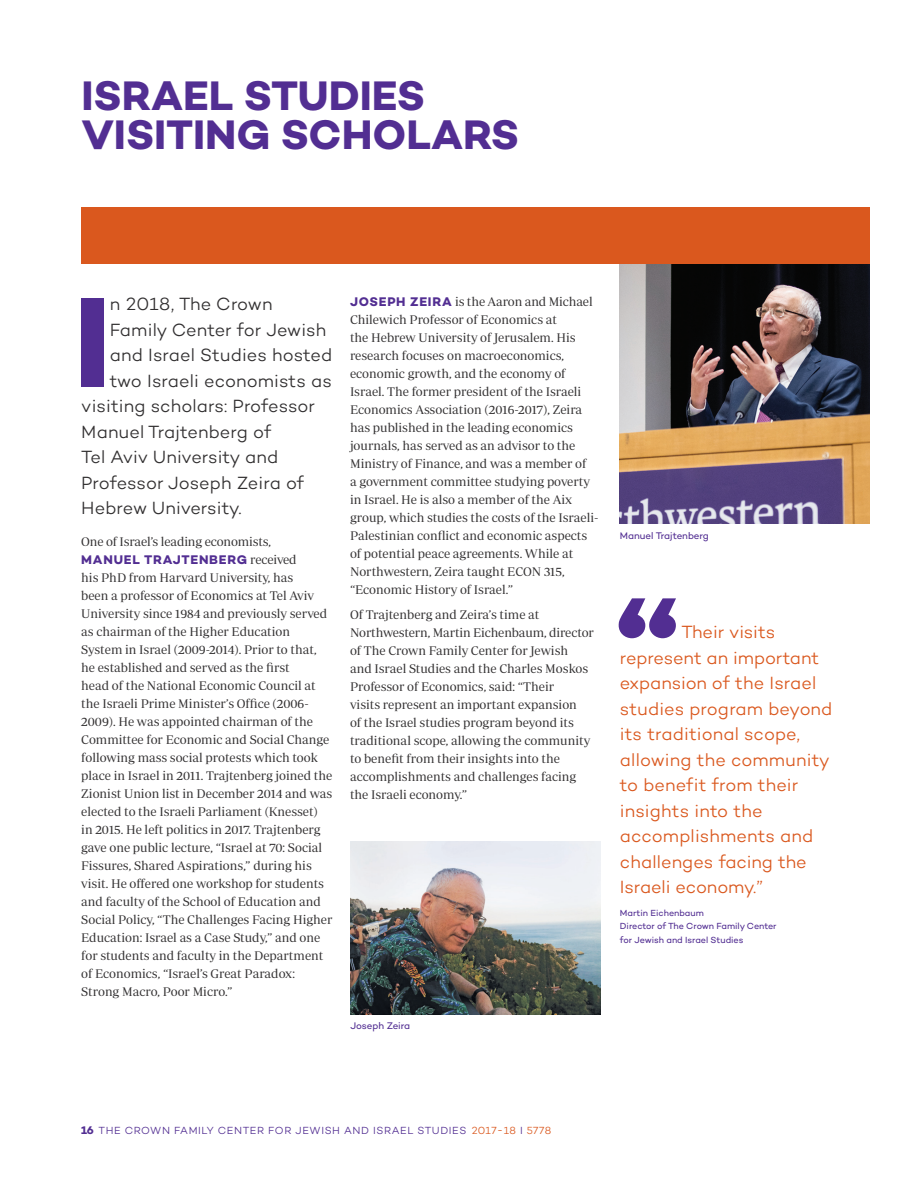
<style>
.page{position:relative;width:918px;height:1188px;background:#fff}
.page>*{position:absolute;margin:0;border:0;box-sizing:border-box;transform-origin:0 0}
.t1{font:700 148.2px "Campton";color:#522e92}
.t2{font:700 130.5px "Campton";color:#522e92}
.t3{font:700 42px/39px "Campton";color:#522e92}
.t4{font:300 18px/25.5px "Campton";color:#da581e}
.t5{font:300 18px "Campton";color:#312f30}
.t6{font:12.75px/18px "Periodico Display Lg";color:#312f30}
.t7{font:300 10.5px "Campton";letter-spacing:.06em;color:#522e92}
.t8{font:9.75px "Campton";letter-spacing:-.01em;color:#522e92}
.t9{font:9px/13.5px "Campton";letter-spacing:-.005em;color:#522e92}
.s1{font-family:"Campton";font-weight:700;color:#522e92}
.s2{font-weight:700;font-size:11.25px}
.s3{color:#da581e}
</style>
<div class="page">
<img style="left:619px;top:264px;width:251px;height:260px">
<img style="left:350px;top:841px;width:251px;height:173px">
<div style="left:81px;top:207px;width:789px;height:57px;background:#da581e"></div>
<p class="t3" style="left:81px;top:76px;width:439px">ISRAEL STUDIES<br>VISITING SCHOLARS</p>
<p class="t2" style="left:73px;top:259px;width:39px">I</p>
<p class="t5" style="left:110px;top:293px;width:164px">n 2018, The Crown</p>
<p class="t5" style="left:110px;top:318px;width:218px">Family Center for Jewish</p>
<p class="t5" style="left:110px;top:344px;width:224px">and Israel Studies hosted</p>
<p class="t5" style="left:110px;top:369px;width:224px">two Israeli economists as</p>
<p class="t5" style="left:81px;top:395px;width:235px">visiting scholars: Professor</p>
<p class="t5" style="left:81px;top:420px;width:191px">Manuel Trajtenberg of</p>
<p class="t5" style="left:81px;top:446px;width:199px">Tel Aviv University and</p>
<p class="t5" style="left:81px;top:471px;width:224px">Professor Joseph Zeira of</p>
<p class="t5" style="left:81px;top:497px;width:162px">Hebrew University.</p>
<p class="t6" style="left:81px;top:532px;width:253px">One of Israel’s leading economists, <span class="s1">MANUEL TRAJTENBERG</span> received<br>his PhD from Harvard University, has<br>been a professor of Economics at Tel Aviv University since 1984 and previously served as chairman of the Higher Education System in Israel (2009-2014). Prior to that, he established and served as the first<br>head of the National Economic Council at the Israeli Prime Minister’s Office (2006- 2009). He was appointed chairman of the Committee for Economic and Social Change following mass social protests which took place in Israel in 2011. Trajtenberg joined the Zionist Union list in December 2014 and was elected to the Israeli Parliament (Knesset)<br>in 2015. He left politics in 2017. Trajtenberg gave one public lecture, “Israel at 70: Social Fissures, Shared Aspirations,” during his visit. He offered one workshop for students and faculty of the School of Education and Social Policy, “The Challenges Facing Higher Education: Israel as a Case Study,” and one for students and faculty in the Department of Economics, “Israel’s Great Paradox:<br>Strong Macro, Poor Micro.”</p>
<p class="t6" style="left:350px;top:292px;width:250px"><span class="s1">JOSEPH ZEIRA</span> is the Aaron and Michael Chilewich Professor of Economics at<br>the Hebrew University of Jerusalem. His research focuses on macroeconomics, economic growth, and the economy of Israel. The former president of the Israeli Economics Association (2016-2017), Zeira has published in the leading economics journals, has served as an advisor to the Ministry of Finance, and was a member of<br>a government committee studying poverty in Israel. He is also a member of the Aix group, which studies the costs of the Israeli-Palestinian conflict and economic aspects of potential peace agreements. While at Northwestern, Zeira taught ECON 315, “Economic History of Israel.”</p>
<p class="t6" style="left:350px;top:605px;width:245px">Of Trajtenberg and Zeira’s time at Northwestern, Martin Eichenbaum, director of The Crown Family Center for Jewish<br>and Israel Studies and the Charles Moskos Professor of Economics, said: “Their<br>visits represent an important expansion<br>of the Israel studies program beyond its traditional scope, allowing the community to benefit from their insights into the accomplishments and challenges facing the Israeli economy.”</p>
<p class="t8" style="left:350px;top:1020px;width:61px">Joseph Zeira</p>
<p class="t8" style="left:620px;top:529px;width:91px">Manuel Trajtenberg</p>
<p class="t1" style="left:615px;top:554px;width:67px">“</p>
<p class="t4" style="left:620px;top:619px;width:214px;text-indent:62px">Their visits represent an important expansion of the Israel studies program beyond its traditional scope, allowing the community to benefit from their insights into the accomplishments and challenges facing the<br>Israeli economy.”</p>
<p class="t9" style="left:620px;top:906px;width:158px">Martin Eichenbaum<br>Director of The Crown Family Center for Jewish and Israel Studies</p>
<p class="t7" style="left:81px;top:1124px;width:472px"><span class="s2">16</span> THE CROWN FAMILY CENTER FOR JEWISH AND ISRAEL STUDIES <span class="s3">2017-18</span> I <span class="s3">5778</span></p>
</div>
